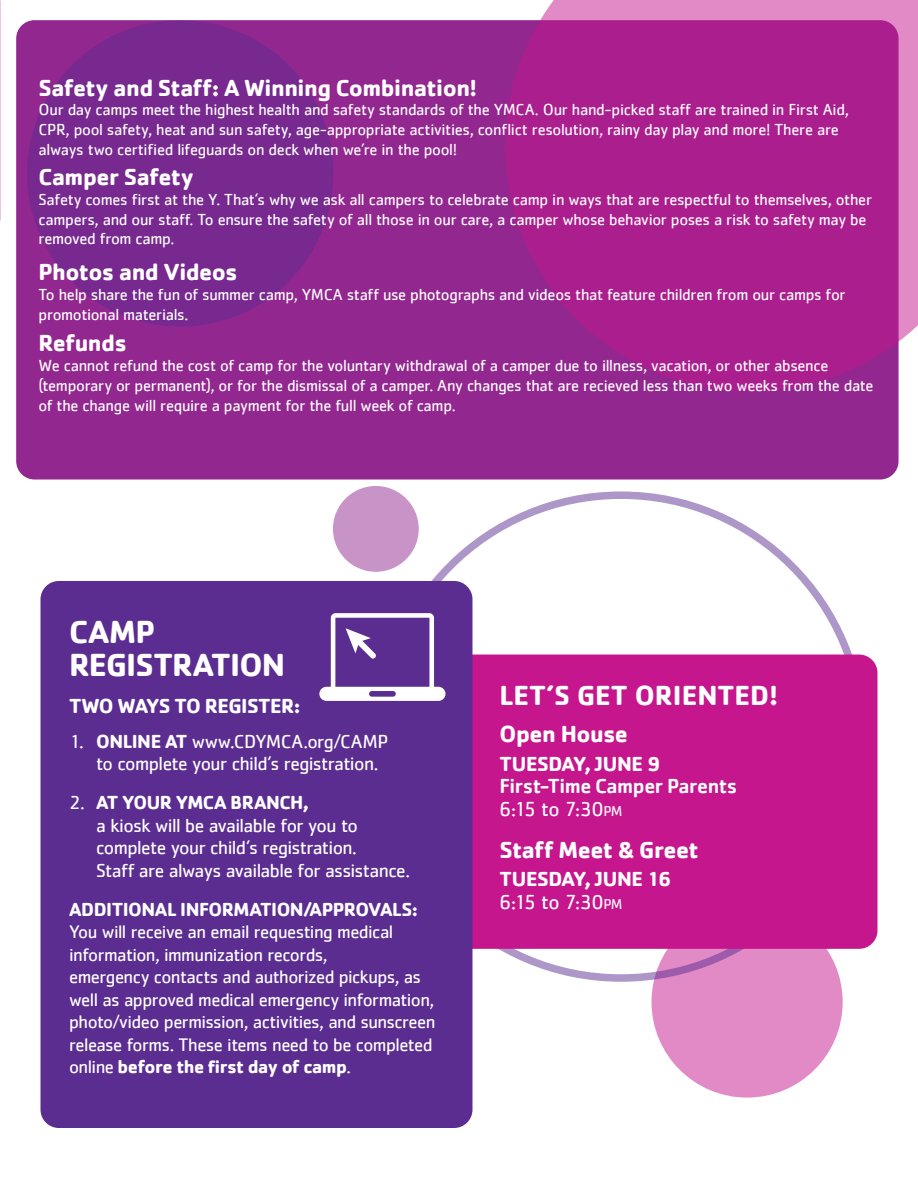
<style>
.page{position:relative;width:918px;height:1188px;background:#fff}
.page>*{position:absolute;margin:0;border:0;box-sizing:border-box;transform-origin:0 0}
.t1{font:700 33px/33px "Cachet";letter-spacing:-.025em;color:#fff}
.t2{font:700 28.5px "Cachet";color:#fff}
.t3{font:700 24px "Cachet";letter-spacing:-.02em;color:#fff}
.t4{font:700 21px/22.5px "Cachet";letter-spacing:-.025em;color:#fff}
.t5{font:500 21px/22.5px "Cachet";letter-spacing:-.02em;color:#fff}
.t6{font:19.5px/22.5px "Cachet";letter-spacing:-.03em;color:#fff}
.t7{font:700 19.5px "Cachet";letter-spacing:-.025em;color:#fff}
.t8{font:18.75px/22.5px "Cachet";letter-spacing:-.03em;color:#fff}
.t9{font:16.5px/19.8px "Cachet";letter-spacing:-.02em;color:#fff}
.s1{font-weight:700}
.s2{font-weight:400}
.s3{font-weight:400;font-size:14.7px}
</style>
<div class="page">
<div style="left:16px;top:20px;width:883px;height:460px;background:#92278f;border-radius:18px"></div>
<div style="left:653px;top:908px;width:188px;height:188px;background:#e28ac6;border-radius:50%"></div>
<div style="left:29px;top:23px;width:302px;height:301px;background:#77298f;border-radius:50%"></div>
<svg style="left:505px;top:0;width:413px;height:391px;background:#ae2a94"></svg>
<div style="left:419px;top:655px;width:458px;height:294px;background:#c6168d;border-radius:18px"></div>
<div style="left:41px;top:581px;width:432px;height:547px;background:#5c2d91;border-radius:18px"></div>
<svg style="left:319px;top:613px;width:127px;height:88px"></svg>
<div style="left:334px;top:487px;width:84px;height:84px;background:#c893c7;border-radius:50%"></div>
<h3 class="t3" style="left:39px;top:72px;width:440px">Safety and Staff: A Winning Combination!</h3>
<p class="t9" style="left:39px;top:100px;width:812px">Our day camps meet the highest health and safety standards of the YMCA. Our hand-picked staff are trained in First Aid,<br>CPR, pool safety, heat and sun safety, age-appropriate activities, conflict resolution, rainy day play and more! There are always two certified lifeguards on deck when we’re in the pool!</p>
<h3 class="t3" style="left:39px;top:161px;width:157px">Camper Safety</h3>
<p class="t9" style="left:39px;top:189px;width:835px">Safety comes first at the Y. That’s why we ask all campers to celebrate camp in ways that are respectful to themselves, other campers, and our staff. To ensure the safety of all those in our care, a camper whose behavior poses a risk to safety may be removed from camp.</p>
<h3 class="t3" style="left:39px;top:257px;width:201px">Photos and Videos</h3>
<p class="t9" style="left:39px;top:284px;width:809px">To help share the fun of summer camp, YMCA staff use photographs and videos that feature children from our camps for promotional materials.</p>
<h3 class="t3" style="left:39px;top:328px;width:90px">Refunds</h3>
<p class="t9" style="left:39px;top:356px;width:837px">We cannot refund the cost of camp for the voluntary withdrawal of a camper due to illness, vacation, or other absence (temporary or permanent), or for the dismissal of a camper. Any changes that are recieved less than two weeks from the date of the change will require a payment for the full week of camp.</p>
<h1 class="t1" style="left:69px;top:614px;width:218px">CAMP<br>REGISTRATION</h1>
<p class="t4" style="left:69px;top:694px;width:233px">TWO WAYS TO REGISTER:</p>
<p class="t6" style="left:96px;top:729px;width:294px;text-indent:-27px">1. <span class="s1">ONLINE AT</span> www.CDYMCA.org/CAMP to complete your child’s registration.</p>
<p class="t6" style="left:96px;top:791px;width:315px;text-indent:-27px">2. <span class="s1">AT YOUR YMCA BRANCH,<br></span>a kiosk will be available for you to complete your child’s registration.<br>Staff are always available for assistance.</p>
<p class="t7" style="left:69px;top:896px;width:350px">ADDITIONAL INFORMATION/APPROVALS:</p>
<p class="t8" style="left:69px;top:920px;width:368px">You will receive an email requesting medical information, immunization records,<br>emergency contacts and authorized pickups, as well as approved medical emergency information, photo/video permission, activities, and sunscreen release forms. These items need to be completed online <span class="s1">before the first day of camp</span>.</p>
<h2 class="t2" style="left:500px;top:677px;width:280px">LET’S GET ORIENTED!</h2>
<h3 class="t3" style="left:500px;top:719px;width:130px">Open House</h3>
<p class="t4" style="left:500px;top:752px;width:162px">TUESDAY, JUNE 9</p>
<p class="t5" style="left:500px;top:775px;width:239px">First-Time Camper Parents<br><span class="s2">6:15 to 7:30</span><span class="s3">pm</span></p>
<h3 class="t3" style="left:500px;top:834px;width:201px">Staff Meet &amp; Greet</h3>
<p class="t4" style="left:500px;top:867px;width:173px">TUESDAY, JUNE 16<br><span class="s2">6:15 to 7:30</span><span class="s3">pm</span></p>
</div>
